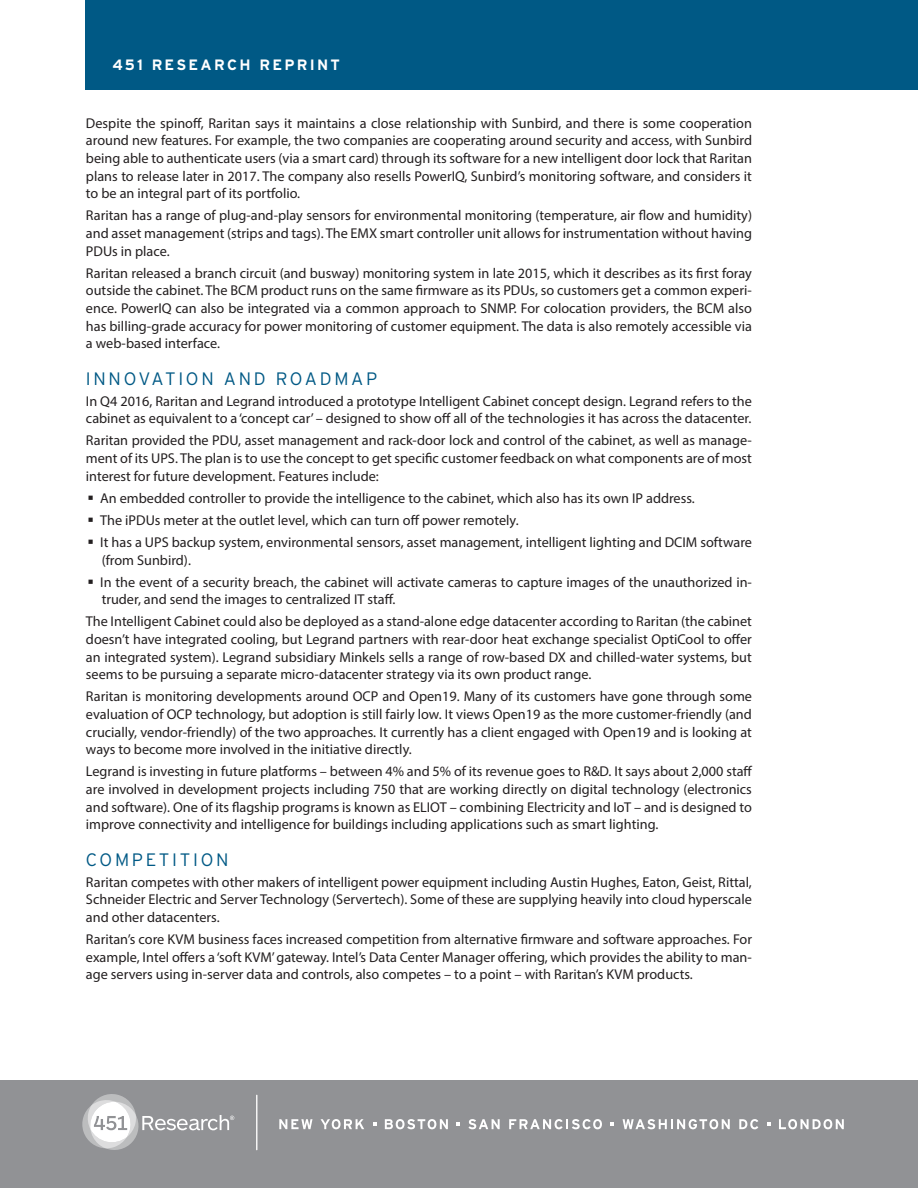
<style>
.page{position:relative;width:918px;height:1188px;background:#fff}
.page>*{position:absolute;margin:0;border:0;box-sizing:border-box;transform-origin:0 0}
.Hed_30_Solid_Light{font:300 18px "Interstate";letter-spacing:.15em;color:#005985}
.Header{font:700 15px "Interstate";letter-spacing:.15em;color:#fff}
.Myriad_Body{font:14.25px/17.7px "Myriad Pro";color:#231f20;text-align:justify}
</style>
<div class="page">
<div style="left:0;top:1080px;width:918px;height:108px;background:#919295"></div>
<hr style="left:256px;top:1095px;width:1px;height:55px;background:#fff">
<svg style="left:82px;top:1094px;width:152px;height:56px"></svg>
<svg style="left:279px;top:1119px;width:34px;height:10px"></svg>
<svg style="left:321px;top:1119px;width:43px;height:10px"></svg>
<svg style="left:385px;top:1119px;width:63px;height:10px"></svg>
<svg style="left:468px;top:1119px;width:32px;height:10px"></svg>
<svg style="left:509px;top:1119px;width:93px;height:10px"></svg>
<svg style="left:623px;top:1119px;width:107px;height:10px"></svg>
<svg style="left:739px;top:1119px;width:19px;height:10px"></svg>
<svg style="left:779px;top:1119px;width:65px;height:10px"></svg>
<svg style="left:373px;top:1122px;width:3px;height:4px"></svg>
<svg style="left:456px;top:1122px;width:4px;height:4px"></svg>
<svg style="left:611px;top:1122px;width:3px;height:4px"></svg>
<svg style="left:767px;top:1122px;width:3px;height:4px"></svg>
<div style="left:86px;top:0;width:832px;height:90px;background:#005985"></div>
<p class="Header" style="left:112px;top:55px;width:229px">451 RESEARCH REPRINT</p>
<p class="Myriad_Body" style="left:86px;top:114px;width:668px">Despite the spinoff, Raritan says it maintains a close relationship with Sunbird, and there is some cooperation around new features. For example, the two companies are cooperating around security and access, with Sunbird being able to authenticate users (via a smart card) through its software for a new intelligent door lock that Raritan plans to release later in 2017. The company also resells PowerIQ, Sunbird’s monitoring software, and considers it to be an integral part of its portfolio.</p>
<p class="Myriad_Body" style="left:86px;top:206px;width:668px">Raritan has a range of plug-and-play sensors for environmental monitoring (temperature, air flow and humidity) and asset management (strips and tags). The EMX smart controller unit allows for instrumentation without having PDUs in place.</p>
<p class="Myriad_Body" style="left:86px;top:264px;width:668px">Raritan released a branch circuit (and busway) monitoring system in late 2015, which it describes as its first foray outside the cabinet. The BCM product runs on the same firmware as its PDUs, so customers get a common experi&shy;ence. PowerIQ can also be integrated via a common approach to SNMP. For colocation providers, the BCM also has billing-grade accuracy for power monitoring of customer equipment. The data is also remotely accessible via a web-based interface.</p>
<p class="Hed_30_Solid_Light" style="left:86px;top:368px;width:293px">INNOVATION AND ROADMAP</p>
<p class="Myriad_Body" style="left:86px;top:392px;width:668px">In Q4 2016, Raritan and Legrand introduced a prototype Intelligent Cabinet concept design. Legrand refers to the cabinet as equivalent to a ‘concept car’ – designed to show off all of the technologies it has across the datacenter.</p>
<p class="Myriad_Body" style="left:86px;top:431px;width:668px">Raritan provided the PDU, asset management and rack-door lock and control of the cabinet, as well as manage&shy;ment of its UPS. The plan is to use the concept to get specific customer feedback on what components are of most interest for future development. Features include:</p>
<p class="Myriad_Body" style="left:100px;top:489px;width:596px">An embedded controller to provide the intelligence to the cabinet, which also has its own IP address.</p>
<p class="Myriad_Body" style="left:100px;top:511px;width:420px">The iPDUs meter at the outlet level, which can turn off power remotely.</p>
<p class="Myriad_Body" style="left:100px;top:533px;width:653px">It has a UPS backup system, environmental sensors, asset management, intelligent lighting and DCIM software (from Sunbird).</p>
<p class="Myriad_Body" style="left:100px;top:573px;width:653px">In the event of a security breach, the cabinet will activate cameras to capture images of the unauthorized in&shy;truder, and send the images to centralized IT staff.</p>
<p class="Myriad_Body" style="left:86px;top:613px;width:668px">The Intelligent Cabinet could also be deployed as a stand-alone edge datacenter according to Raritan (the cabinet doesn’t have integrated cooling, but Legrand partners with rear-door heat exchange specialist OptiCool to offer an integrated system). Legrand subsidiary Minkels sells a range of row-based DX and chilled-water systems, but seems to be pursuing a separate micro-datacenter strategy via its own product range.</p>
<p class="Myriad_Body" style="left:86px;top:688px;width:668px">Raritan is monitoring developments around OCP and Open19. Many of its customers have gone through some evaluation of OCP technology, but adoption is still fairly low. It views Open19 as the more customer-friendly (and crucially, vendor-friendly) of the two approaches. It currently has a client engaged with Open19 and is looking at ways to become more involved in the initiative directly.</p>
<p class="Myriad_Body" style="left:86px;top:763px;width:668px">Legrand is investing in future platforms – between 4% and 5% of its revenue goes to R&amp;D. It says about 2,000 staff are involved in development projects including 750 that are working directly on digital technology (electronics and software). One of its flagship programs is known as ELIOT – combining Electricity and IoT – and is designed to improve connectivity and intelligence for buildings including applications such as smart lighting.</p>
<p class="Hed_30_Solid_Light" style="left:86px;top:849px;width:144px">COMPETITION</p>
<p class="Myriad_Body" style="left:86px;top:873px;width:668px">Raritan competes with other makers of intelligent power equipment including Austin Hughes, Eaton, Geist, Rittal, Schneider Electric and Server Technology (Servertech). Some of these are supplying heavily into cloud hyperscale and other datacenters.</p>
<p class="Myriad_Body" style="left:86px;top:930px;width:668px">Raritan’s core KVM business faces increased competition from alternative firmware and software approaches. For example, Intel offers a ‘soft KVM’ gateway. Intel’s Data Center Manager offering, which provides the ability to man&shy;age servers using in-server data and controls, also competes – to a point – with Raritan’s KVM products.</p>
</div>
